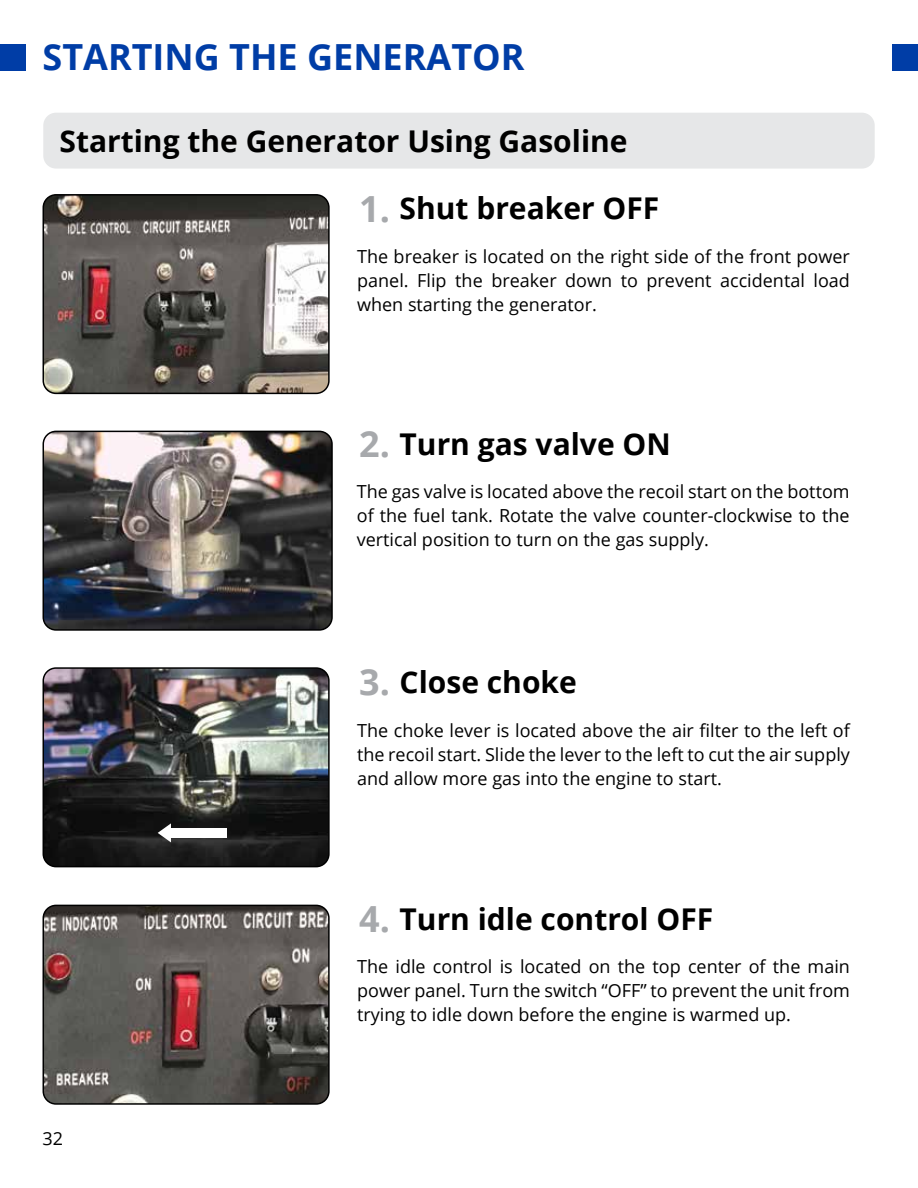
<style>
.page{position:relative;width:918px;height:1188px;background:#fff}
.page>*{position:absolute;margin:0;border:0;box-sizing:border-box;transform-origin:0 0}
.t1{font:700 36px "Open Sans";color:#003da6}
.t2{font:700 36px "Open Sans";color:#a7a9ac}
.t3{font:700 30px "Open Sans";color:#000}
.t4{font:18px/24px "Open Sans";color:#000;text-align:justify}
</style>
<div class="page">
<div style="left:43px;top:113px;width:832px;height:56px;background:#e6e7e8;border-radius:13px"></div>
<div style="left:0;top:44px;width:26px;height:27px;background:#003da6"></div>
<div style="left:892px;top:44px;width:26px;height:27px;background:#003da6"></div>
<img style="left:43px;top:195px;width:284px;height:198px">
<div style="left:43px;top:194px;width:287px;height:200px;border:2px solid #000;border-radius:13px"></div>
<img style="left:43px;top:668px;width:284px;height:199px">
<div style="left:43px;top:667px;width:287px;height:200px;border:2px solid #000;border-radius:13px"></div>
<svg style="left:158px;top:823px;width:13px;height:19px"></svg>
<div style="left:167px;top:828px;width:60px;height:10px;background:#fff"></div>
<img style="left:43px;top:431px;width:289px;height:199px">
<div style="left:43px;top:431px;width:290px;height:200px;border:2px solid #000;border-radius:13px"></div>
<img style="left:43px;top:905px;width:284px;height:199px">
<div style="left:43px;top:905px;width:287px;height:200px;border:2px solid #000;border-radius:13px"></div>
<h1 class="t1" style="left:43px;top:32px;width:484px">STARTING THE GENERATOR</h1>
<h2 class="t3" style="left:60px;top:120px;width:570px">Starting the Generator Using Gasoline</h2>
<h1 class="t2" style="left:359px;top:183px;width:32px">1.</h1>
<h2 class="t3" style="left:400px;top:187px;width:261px">Shut breaker OFF</h2>
<p class="t4" style="left:357px;top:244px;width:494px">The breaker is located on the right side of the front power panel. Flip the breaker down to prevent accidental load when starting the generator.</p>
<h1 class="t2" style="left:359px;top:419px;width:32px">2.</h1>
<h2 class="t3" style="left:400px;top:423px;width:273px">Turn gas valve ON</h2>
<p class="t4" style="left:357px;top:479px;width:494px">The gas valve is located above the recoil start on the bottom of the fuel tank. Rotate the valve counter-clockwise to the vertical position to turn on the gas supply.</p>
<h1 class="t2" style="left:359px;top:657px;width:32px">3.</h1>
<h2 class="t3" style="left:400px;top:661px;width:179px">Close choke</h2>
<p class="t4" style="left:357px;top:718px;width:494px">The choke lever is located above the air filter to the left of the recoil start. Slide the lever to the left to cut the air supply and allow more gas into the engine to start.</p>
<p class="t4" style="left:43px;top:1126px;width:22px">32</p>
<h1 class="t2" style="left:359px;top:894px;width:32px">4.</h1>
<h2 class="t3" style="left:400px;top:898px;width:315px">Turn idle control OFF</h2>
<p class="t4" style="left:357px;top:954px;width:494px">The idle control is located on the top center of the main power panel. Turn the switch “OFF” to prevent the unit from trying to idle down before the engine is warmed up.</p>
</div>
